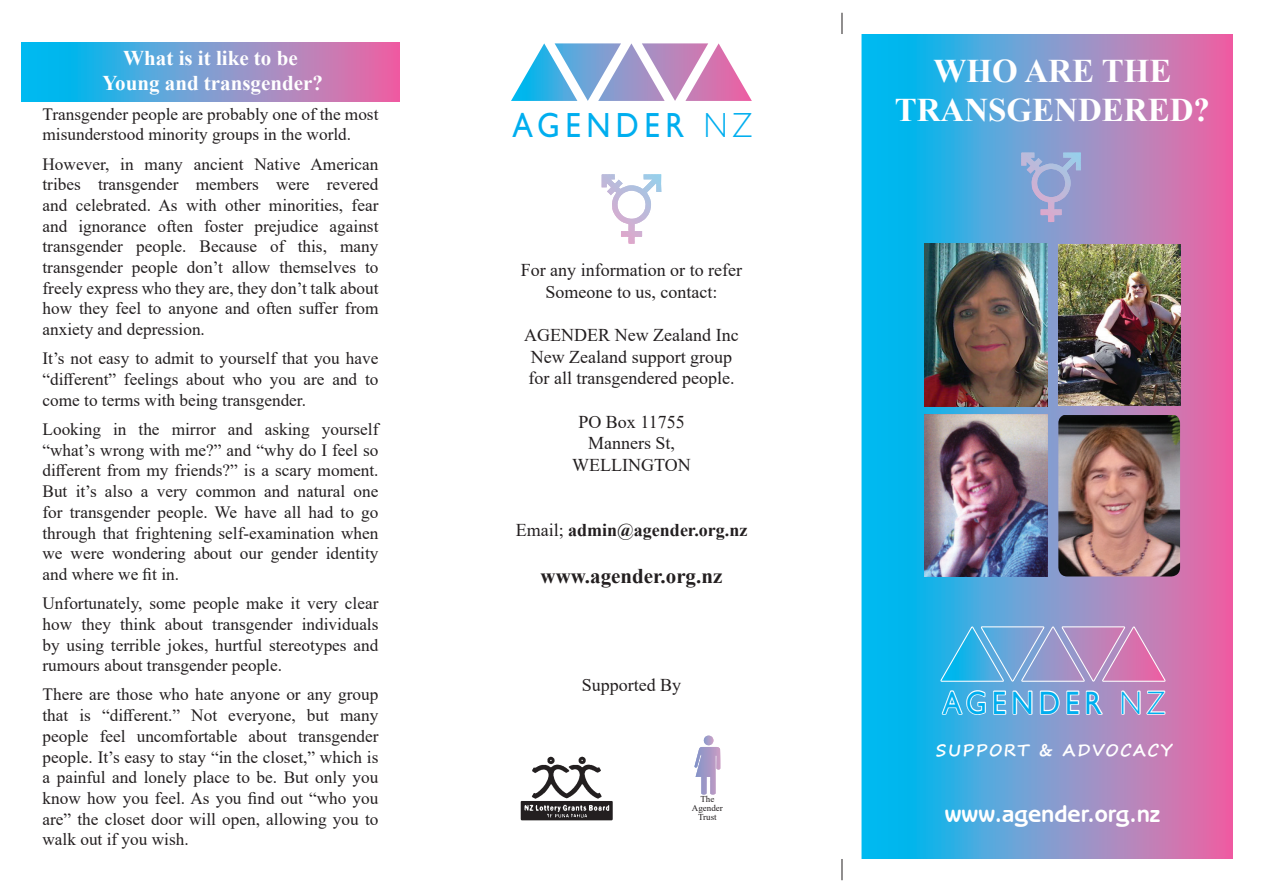
<style>
.page{position:relative;width:1263px;height:893px;background:#fff}
.page>*{position:absolute;margin:0;border:0;box-sizing:border-box;transform-origin:0 0}
.t1{font:35.1px "Gill Sans";letter-spacing:.18em;color:#00aeef;scale:.87 1}
.t2{font:700 33px/39.6px "Times New Roman";color:#fff;text-align:center}
.t3{font:32.55px "Gill Sans";letter-spacing:.18em;color:#00aeef;scale:.87 1}
.t4{font:700 24px "Benguiat Gothic IT Cby BT";color:#fff}
.t5{font:700 21px/25.2px "Times New Roman";color:#fff;text-align:center}
.t6{font:700 21px "Times New Roman";color:#231f20}
.t7{font:18px/21.6px "Times New Roman";color:#231f20;text-align:center}
.t8{font:700 18px "Times New Roman";color:#231f20}
.t9{font:17.25px/20.7px "Times New Roman";color:#231f20;text-align:justify}
.t10{font:700 16.5px "Segoe Print";letter-spacing:.1em;color:#fff}
.t11{font:9px/9px "Times New Roman";color:#231f20;text-align:center}
.s1{font-weight:300}
.s2{font-weight:400}
</style>
<div class="page">
<svg style="left:864px;top:37px;width:366px;height:819px;background:#7196cd"></svg>
<img style="left:925px;top:414px;width:122px;height:162px">
<img style="left:1058px;top:415px;width:122px;height:161px">
<svg style="left:694px;top:736px;width:27px;height:58px"></svg>
<img style="left:520px;top:756px;width:93px;height:65px">
<svg style="left:842px;top:13px;width:1px;height:21px"></svg>
<svg style="left:842px;top:859px;width:1px;height:21px"></svg>
<svg style="left:511px;top:43px;width:241px;height:58px"></svg>
<img style="left:925px;top:244px;width:122px;height:163px">
<img style="left:1059px;top:244px;width:121px;height:162px">
<svg style="left:1021px;top:153px;width:60px;height:69px;background:#96a5d2"></svg>
<svg style="left:602px;top:174px;width:59px;height:70px"></svg>
<svg style="left:21px;top:43px;width:379px;height:58px;background:#7797ce"></svg>
<svg style="left:939px;top:625px;width:229px;height:92px;background:#96a4d2"></svg>
<p class="t5" style="left:102px;top:45px;width:222px">What is it like to be<br>Young and transgender?</p>
<p class="t9" style="left:43px;top:103px;width:337px">Transgender people are probably one of the most misunderstood minority groups in the world.</p>
<p class="t9" style="left:43px;top:153px;width:337px">However, in many ancient Native American tribes transgender members were revered and celebrated. As with other minorities, fear and ignorance often foster prejudice against transgender people. Because of this, many transgender people don’t allow themselves to freely express who they are, they don’t talk about how they feel to anyone and often suffer from anxiety and depression.</p>
<p class="t9" style="left:43px;top:348px;width:337px">It’s not easy to admit to yourself that you have “different” feelings about who you are and to come to terms with being transgender.</p>
<p class="t9" style="left:43px;top:418px;width:337px">Looking in the mirror and asking yourself “what’s wrong with me?” and “why do I feel so different from my friends?” is a scary moment.<br>But it’s also a very common and natural one for transgender people. We have all had to go through that frightening self-examination when we were wondering about our gender identity and where we fit in.</p>
<p class="t9" style="left:43px;top:592px;width:337px">Unfortunately, some people make it very clear how they think about transgender individuals by using terrible jokes, hurtful stereotypes and rumours about transgender people.</p>
<p class="t9" style="left:43px;top:684px;width:337px">There are those who hate anyone or any group that is “different.” Not everyone, but many people feel uncomfortable about transgender people. It’s easy to stay “in the closet,” which is a painful and lonely place to be. But only you know how you feel. As you find out “who you are” the closet door will open, allowing you to walk out if you wish.</p>
<h3 class="t3" style="left:943px;top:683px;width:257px">AGENDER <span class="s1">NZ</span></h3>
<h2 class="t2" style="left:895px;top:50px;width:317px">WHO ARE THE<br>TRANSGENDERED?</h2>
<h1 class="t1" style="left:512px;top:104px;width:277px">AGENDER <span class="s1">NZ</span></h1>
<p class="t7" style="left:521px;top:259px;width:223px">For any information or to refer<br>Someone to us, contact:</p>
<p class="t7" style="left:524px;top:324px;width:216px;text-align:left">AGENDER New Zealand Inc<br>New Zealand support group for all transgendered people.</p>
<p class="t7" style="left:572px;top:410px;width:120px">PO Box 11755<br>Manners St,<br>WELLINGTON</p>
<p class="t8" style="left:516px;top:517px;width:233px"><span class="s2">Email;</span> admin@agender.org.nz</p>
<p class="t6" style="left:541px;top:560px;width:183px">www.agender.org.nz</p>
<p class="t7" style="left:582px;top:673px;width:101px">Supported By</p>
<p class="t10" style="left:936px;top:735px;width:237px">SUPPORT &amp; ADVOCACY</p>
<p class="t11" style="left:692px;top:795px;width:32px">The<br>Agender<br>Trust</p>
<h3 class="t4" style="left:945px;top:799px;width:217px">www.agender.org.nz</h3>
</div>
